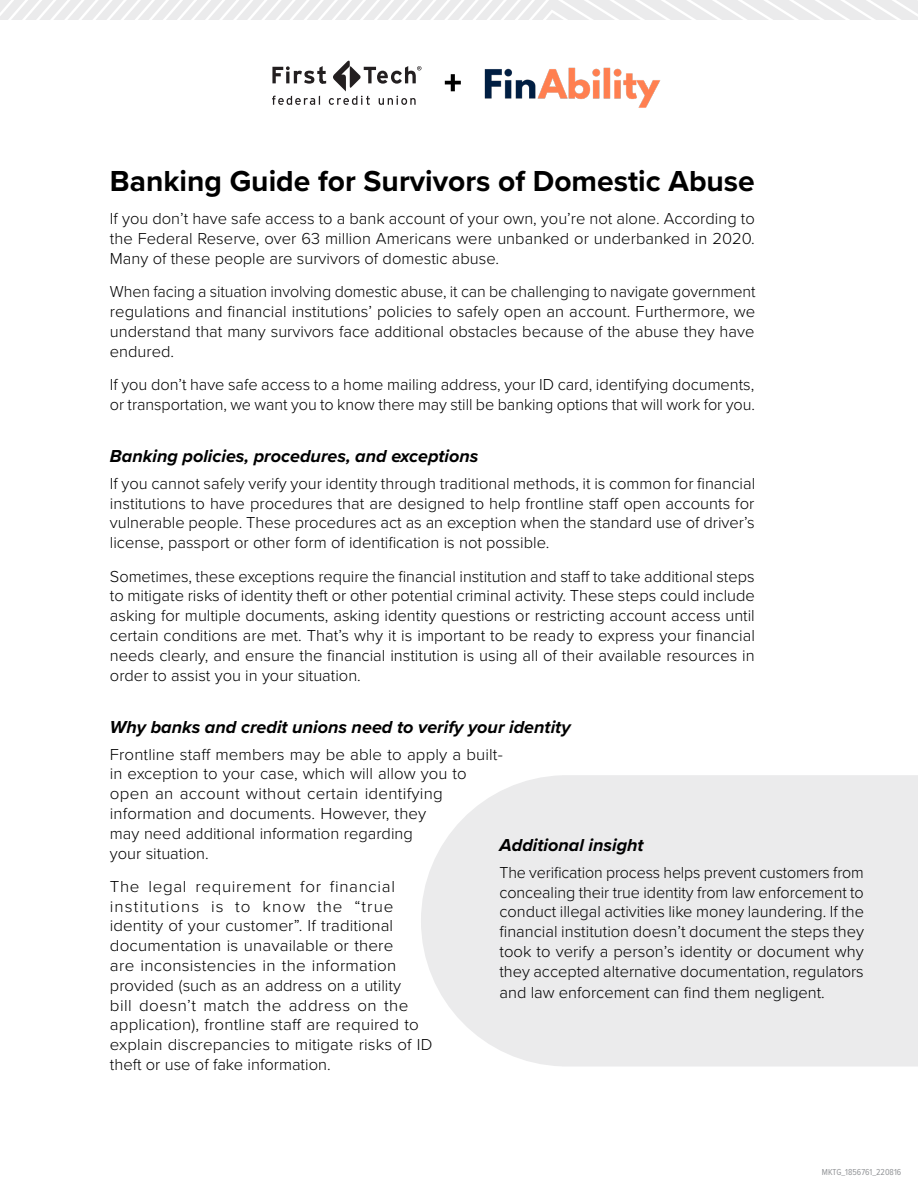
<style>
.page{position:relative;width:918px;height:1188px;background:#fff}
.page>*{position:absolute;margin:0;border:0;box-sizing:border-box;transform-origin:0 0}
.t1{font:700 30px "Proxima Nova";color:#000}
.t2{font:italic 700 18px "Proxima Nova";color:#000}
.t3{font:300 16.5px/19.8px "Proxima Nova";color:#000;text-align:justify}
.t4{font:9px "Proxima Nova Cond";color:#939598}
</style>
<div class="page">
<svg style="left:272px;top:61px;width:149px;height:44px"></svg>
<img style="left:484px;top:67px;width:177px;height:41px">
<svg style="left:445px;top:74px;width:16px;height:17px"></svg>
<svg style="left:0;top:0;width:918px;height:20px"></svg>
<div style="left:421px;top:775px;width:497px;height:292px;background:#ebebec"></div>
<h1 class="t1" style="left:110px;top:159px;width:646px">Banking Guide for Survivors of Domestic Abuse</h1>
<p class="t3" style="left:110px;top:208px;width:647px">If you don’t have safe access to a bank account of your own, you’re not alone. According to the Federal Reserve, over 63 million Americans were unbanked or underbanked in 2020.<br>Many of these people are survivors of domestic abuse.</p>
<p class="t3" style="left:110px;top:281px;width:647px">When facing a situation involving domestic abuse, it can be challenging to navigate government regulations and financial institutions’ policies to safely open an account. Furthermore, we understand that many survivors face additional obstacles because of the abuse they have endured.</p>
<p class="t3" style="left:110px;top:374px;width:647px">If you don’t have safe access to a home mailing address, your ID card, identifying documents, or transportation, we want you to know there may still be banking options that will work for you.</p>
<p class="t2" style="left:110px;top:443px;width:370px">Banking policies, procedures, and exceptions</p>
<p class="t3" style="left:110px;top:473px;width:647px">If you cannot safely verify your identity through traditional methods, it is common for financial institutions to have procedures that are designed to help frontline staff open accounts for vulnerable people. These procedures act as an exception when the standard use of driver’s license, passport or other form of identification is not possible.</p>
<p class="t3" style="left:110px;top:565px;width:647px">Sometimes, these exceptions require the financial institution and staff to take additional steps to mitigate risks of identity theft or other potential criminal activity. These steps could include asking for multiple documents, asking identity questions or restricting account access until certain conditions are met. That’s why it is important to be ready to express your financial needs clearly, and ensure the financial institution is using all of their available resources in order to assist you in your situation.</p>
<p class="t2" style="left:110px;top:714px;width:462px">Why banks and credit unions need to verify your identity</p>
<p class="t3" style="left:110px;top:743px;width:394px;text-align:left">Frontline staff members may be able to apply a built&shy;in exception to your case, which will allow you to open an account without certain identifying information and documents. However, they<br>may need additional information regarding<br>your situation.</p>
<p class="t3" style="left:110px;top:876px;width:324px;text-align:left">The legal requirement for financial institutions is to know the “true identity of your customer”. If traditional documentation is unavailable or there<br>are inconsistencies in the information provided (such as an address on a utility<br>bill doesn’t match the address on the application), frontline staff are required to explain discrepancies to mitigate risks of ID theft or use of fake information.</p>
<p class="t2" style="left:500px;top:832px;width:146px">Additional insight</p>
<p class="t3" style="left:500px;top:861px;width:366px">The verification process helps prevent customers from concealing their true identity from law enforcement to conduct illegal activities like money laundering. If the financial institution doesn’t document the steps they took to verify a person’s identity or document why they accepted alternative documentation, regulators</p>
<p class="t3" style="left:500px;top:982px;width:327px">and law enforcement can find them negligent.</p>
<p class="t4" style="left:822px;top:1165px;width:81px">MKTG_1856761_220816</p>
</div>
